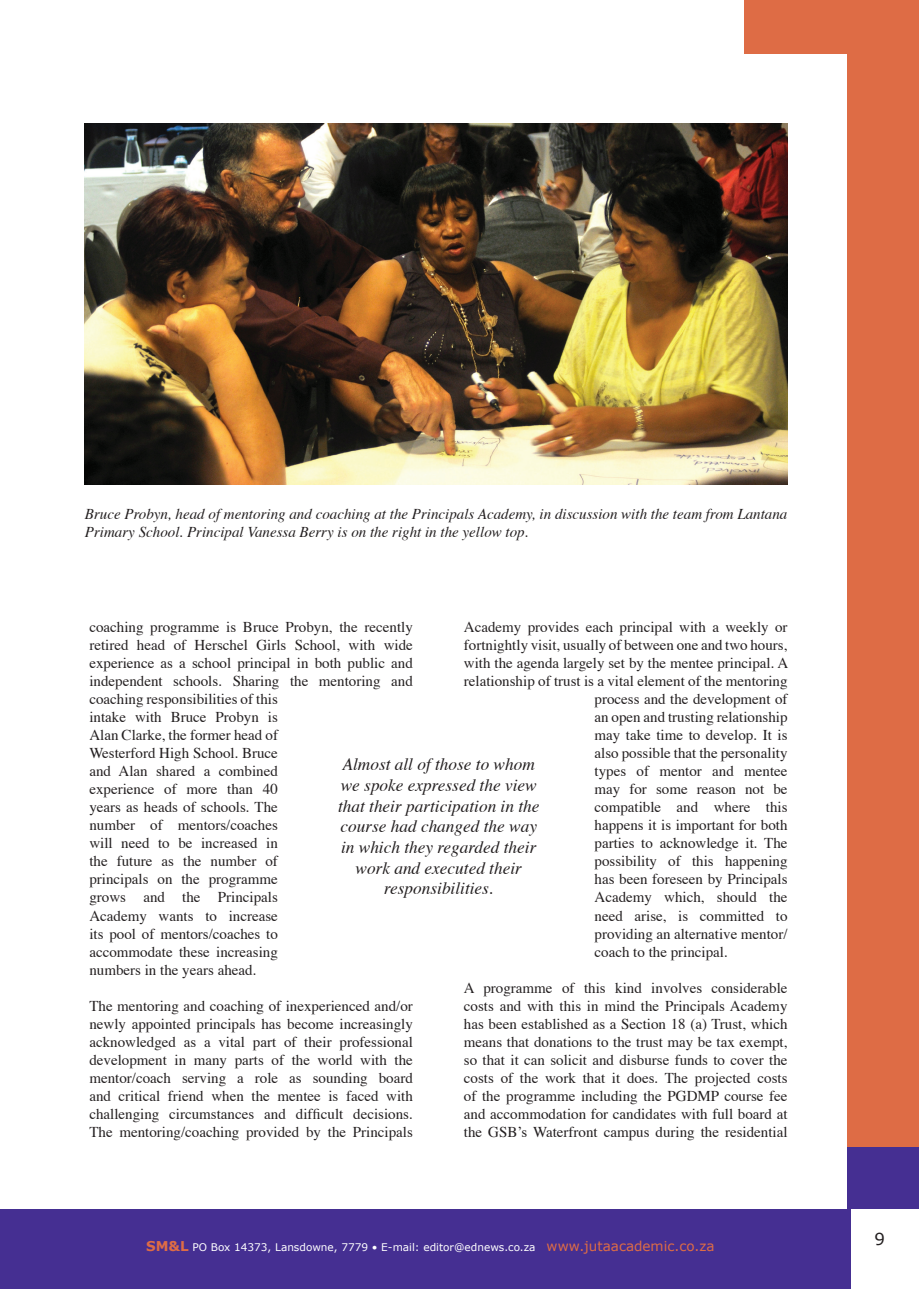
<style>
.page{position:relative;width:919px;height:1289px;background:#fff}
.page>*{position:absolute;margin:0;border:0;box-sizing:border-box;transform-origin:0 0}
.t1{font:italic 17.25px/20.7px "Times";color:#231f20;text-align:center}
.t2{font:16.5px "Verdana";color:#231f20}
.t3{font:15px/18px "Times";color:#231f20;text-align:justify}
.t4{font:italic 15px/18px "Times";color:#231f20}
.t5{font:10.5px "Verdana";color:#fff}
.s1{font-weight:700;font-size:13.5px;color:#de6c45}
.s2{font-size:13.5px;color:#de6c45}
</style>
<div class="page">
<div style="left:847px;top:0;width:71px;height:1288px;background:#de6c45"></div>
<div style="left:847px;top:1147px;width:71px;height:141px;background:#452f92"></div>
<div style="left:0;top:1209px;width:918px;height:79px;background:#452f92"></div>
<div style="left:851px;top:1209px;width:67px;height:79px;background:#fff"></div>
<div style="left:744px;top:0;width:174px;height:53px;background:#de6c45"></div>
<img style="left:85px;top:123px;width:702px;height:361px">
<p class="t4" style="left:85px;top:504px;width:704px">Bruce Probyn, head of mentoring and coaching at the Principals Academy, in discussion with the team from Lantana<br>Primary School. Principal Vanessa Berry is on the right in the yellow top.</p>
<p class="t3" style="left:89px;top:617px;width:325px;text-align:left">coaching programme is Bruce Probyn, the recently retired head of Herschel Girls School, with wide experience as a school principal in both public and independent schools. Sharing the mentoring and coaching responsibilities of this<br>intake with Bruce Probyn is<br>Alan Clarke, the former head of<br>Westerford High School. Bruce<br>and Alan shared a combined<br>experience of more than 40<br>years as heads of schools. The<br>number of mentors/coaches<br>will need to be increased in<br>the future as the number of<br>principals on the programme<br>grows and the Principals<br>Academy wants to increase<br>its pool of mentors/coaches to<br>accommodate these increasing<br>numbers in the years ahead.</p>
<p class="t3" style="left:89px;top:995px;width:325px">The mentoring and coaching of inexperienced and/or newly appointed principals has become increasingly acknowledged as a vital part of their professional development in many parts of the world with the mentor/coach serving a role as sounding board and critical friend when the mentee is faced with challenging circumstances and difficult decisions.<br>The mentoring/coaching provided by the Principals</p>
<p class="t3" style="left:464px;top:617px;width:325px">Academy provides each principal with a weekly or</p>
<p class="t3" style="left:464px;top:635px;width:325px">fortnightly visit, usually of between one and two hours,</p>
<p class="t3" style="left:464px;top:653px;width:326px">with the agenda largely set by the mentee principal. A</p>
<p class="t3" style="left:464px;top:671px;width:325px">relationship of trust is a vital element of the mentoring</p>
<p class="t3" style="left:594px;top:689px;width:194px">process and the development of</p>
<p class="t3" style="left:594px;top:707px;width:194px">an open and trusting relationship</p>
<p class="t3" style="left:594px;top:725px;width:194px">may take time to develop. It is</p>
<p class="t3" style="left:594px;top:743px;width:194px">also possible that the personality</p>
<p class="t3" style="left:594px;top:761px;width:194px">types of mentor and mentee</p>
<p class="t3" style="left:594px;top:779px;width:194px">may for some reason not be</p>
<p class="t3" style="left:594px;top:797px;width:194px">compatible and where this</p>
<p class="t3" style="left:594px;top:815px;width:194px">happens it is important for both</p>
<p class="t3" style="left:594px;top:833px;width:194px">parties to acknowledge it. The</p>
<p class="t3" style="left:594px;top:851px;width:194px">possibility of this happening</p>
<p class="t3" style="left:594px;top:869px;width:194px">has been foreseen by Principals</p>
<p class="t3" style="left:594px;top:887px;width:194px">Academy which, should the</p>
<p class="t3" style="left:594px;top:905px;width:194px">need arise, is committed to</p>
<p class="t3" style="left:594px;top:923px;width:194px">providing an alternative mentor/</p>
<p class="t3" style="left:594px;top:941px;width:135px">coach to the principal.</p>
<p class="t3" style="left:464px;top:977px;width:325px">A programme of this kind involves considerable costs and with this in mind the Principals Academy has been established as a Section 18 (a) Trust, which means that donations to the trust may be tax exempt, so that it can solicit and disburse funds to cover the costs of the work that it does. The projected costs of the programme including the PGDMP course fee and accommodation for candidates with full board at the GSB’s Waterfront campus during the residential</p>
<p class="t1" style="left:338px;top:752px;width:203px">Almost all of those to whom we spoke expressed the view that their participation in the course had changed the way in which they regarded their work and executed their responsibilities.</p>
<p class="t5" style="left:146px;top:1239px;width:570px"><span class="s1">SM&amp;L</span> PO Box 14373, Lansdowne, 7779 • E-mail: editor@ednews.co.za <span class="s2">www.jutaacademic.co.za</span></p>
<p class="t2" style="left:874px;top:1227px;width:12px">9</p>
</div>
